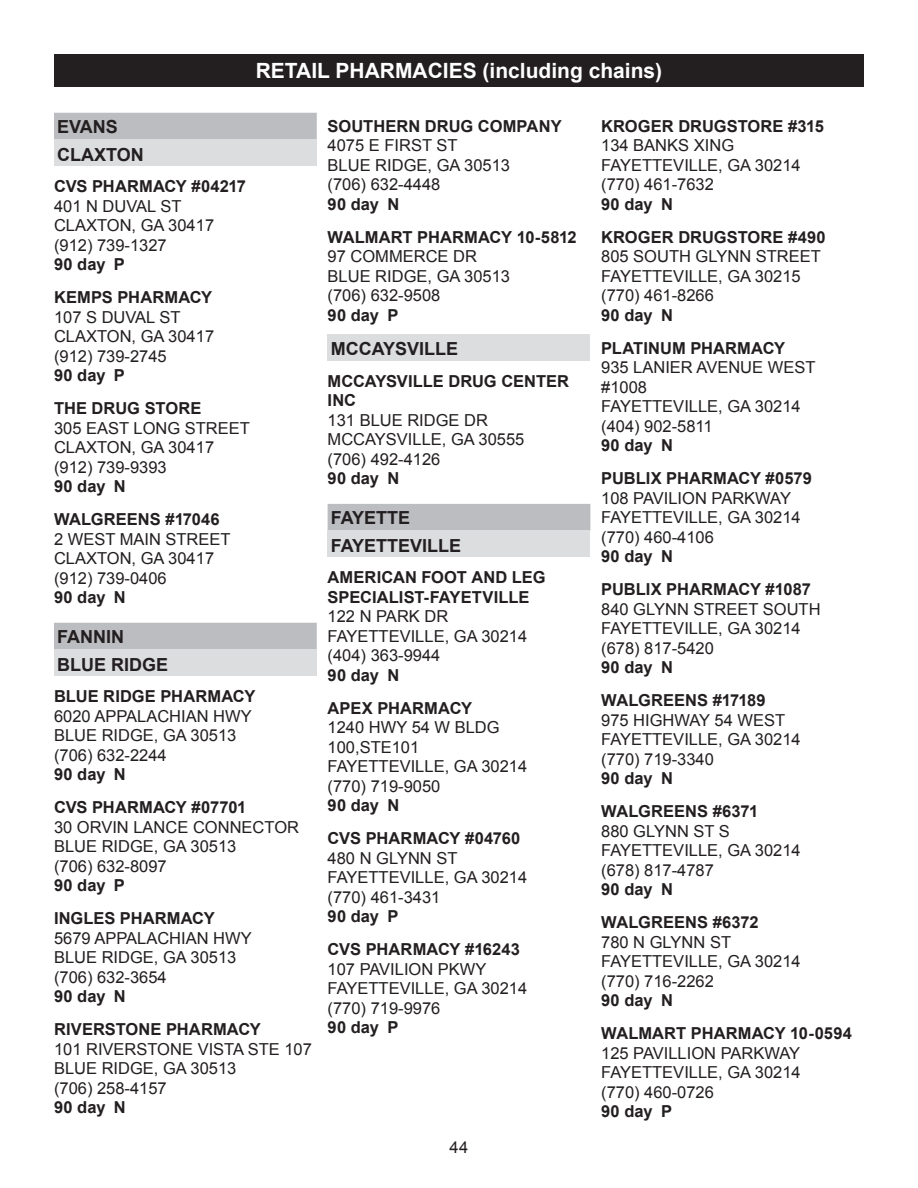
<style>
.page{position:relative;width:918px;height:1188px;background:#fff}
.page>*{position:absolute;margin:0;border:0;box-sizing:border-box;transform-origin:0 0}
.t1{font:700 21px "Arial";color:#fff}
.Listings___CITY_Gray{font:700 18px "Arial";color:#231f20}
.Listings___County_he{font:700 18px "Arial";color:#231f20}
.Listings___ePrescrib{font:16.5px/19.5px "Arial";color:#231f20}
.Listings___Pharmacy{font:700 16.5px/19.5px "Arial";color:#231f20}
.s1{font-weight:700}
</style>
<div class="page">
<div style="left:54px;top:54px;width:810px;height:32px;background:#231f20"></div>
<div style="left:54px;top:113px;width:263px;height:27px;background:#bcbdc0"></div>
<div style="left:54px;top:139px;width:263px;height:27px;background:#dcdddf"></div>
<div style="left:54px;top:623px;width:263px;height:27px;background:#bcbdc0"></div>
<div style="left:54px;top:649px;width:263px;height:27px;background:#dcdddf"></div>
<div style="left:328px;top:334px;width:262px;height:27px;background:#dcdddf"></div>
<div style="left:328px;top:504px;width:262px;height:27px;background:#bcbdc0"></div>
<div style="left:328px;top:531px;width:262px;height:26px;background:#dcdddf"></div>
<p class="t1" style="left:256px;top:57px;width:408px">RETAIL PHARMACIES (including chains)</p>
<p class="Listings___County_he" style="left:57px;top:115px;width:62px">EVANS</p>
<p class="Listings___CITY_Gray" style="left:57px;top:143px;width:88px">CLAXTON</p>
<p class="Listings___Pharmacy" style="left:54px;top:177px;width:194px">CVS PHARMACY #04217</p>
<p class="Listings___ePrescrib" style="left:54px;top:196px;width:162px">401 N DUVAL ST<br>CLAXTON, GA 30417 (912) 739-1327<br><span class="s1">90 day P</span></p>
<p class="Listings___Pharmacy" style="left:54px;top:288px;width:160px">KEMPS PHARMACY</p>
<p class="Listings___ePrescrib" style="left:54px;top:307px;width:162px">107 S DUVAL ST<br>CLAXTON, GA 30417 (912) 739-2745<br><span class="s1">90 day P</span></p>
<p class="Listings___Pharmacy" style="left:54px;top:399px;width:149px">THE DRUG STORE</p>
<p class="Listings___ePrescrib" style="left:54px;top:418px;width:197px">305 EAST LONG STREET<br>CLAXTON, GA 30417 (912) 739-9393<br><span class="s1">90 day N</span></p>
<p class="Listings___Pharmacy" style="left:54px;top:510px;width:167px">WALGREENS #17046</p>
<p class="Listings___ePrescrib" style="left:54px;top:529px;width:178px">2 WEST MAIN STREET<br>CLAXTON, GA 30417 (912) 739-0406<br><span class="s1">90 day N</span></p>
<p class="Listings___County_he" style="left:57px;top:625px;width:68px">FANNIN</p>
<p class="Listings___CITY_Gray" style="left:57px;top:653px;width:113px">BLUE RIDGE</p>
<p class="Listings___Pharmacy" style="left:54px;top:687px;width:203px">BLUE RIDGE PHARMACY</p>
<p class="Listings___ePrescrib" style="left:54px;top:706px;width:199px">6020 APPALACHIAN HWY<br>BLUE RIDGE, GA 30513 (706) 632-2244<br><span class="s1">90 day N</span></p>
<p class="Listings___Pharmacy" style="left:54px;top:798px;width:194px">CVS PHARMACY #07701</p>
<p class="Listings___ePrescrib" style="left:54px;top:817px;width:247px">30 ORVIN LANCE CONNECTOR<br>BLUE RIDGE, GA 30513<br>(706) 632-8097<br><span class="s1">90 day P</span></p>
<p class="Listings___Pharmacy" style="left:54px;top:909px;width:162px">INGLES PHARMACY</p>
<p class="Listings___ePrescrib" style="left:54px;top:928px;width:199px">5679 APPALACHIAN HWY<br>BLUE RIDGE, GA 30513 (706) 632-3654<br><span class="s1">90 day N</span></p>
<p class="Listings___Pharmacy" style="left:54px;top:1020px;width:208px">RIVERSTONE PHARMACY</p>
<p class="Listings___ePrescrib" style="left:54px;top:1039px;width:259px">101 RIVERSTONE VISTA STE 107<br>BLUE RIDGE, GA 30513<br>(706) 258-4157<br><span class="s1">90 day N</span></p>
<p class="Listings___Pharmacy" style="left:328px;top:117px;width:236px">SOUTHERN DRUG COMPANY</p>
<p class="Listings___ePrescrib" style="left:328px;top:136px;width:184px">4075 E FIRST ST<br>BLUE RIDGE, GA 30513 (706) 632-4448<br><span class="s1">90 day N</span></p>
<p class="Listings___Pharmacy" style="left:328px;top:228px;width:251px">WALMART PHARMACY 10-5812</p>
<p class="Listings___ePrescrib" style="left:328px;top:247px;width:184px">97 COMMERCE DR<br>BLUE RIDGE, GA 30513 (706) 632-9508<br><span class="s1">90 day P</span></p>
<p class="Listings___CITY_Gray" style="left:331px;top:337px;width:129px">MCCAYSVILLE</p>
<p class="Listings___Pharmacy" style="left:328px;top:372px;width:243px">MCCAYSVILLE DRUG CENTER<br>INC</p>
<p class="Listings___ePrescrib" style="left:328px;top:411px;width:198px">131 BLUE RIDGE DR<br>MCCAYSVILLE, GA 30555 (706) 492-4126<br><span class="s1">90 day N</span></p>
<p class="Listings___County_he" style="left:331px;top:506px;width:81px">FAYETTE</p>
<p class="Listings___CITY_Gray" style="left:331px;top:534px;width:132px">FAYETTEVILLE</p>
<p class="Listings___Pharmacy" style="left:328px;top:568px;width:220px">AMERICAN FOOT AND LEG<br>SPECIALIST-FAYETVILLE</p>
<p class="Listings___ePrescrib" style="left:328px;top:607px;width:201px">122 N PARK DR<br>FAYETTEVILLE, GA 30214 (404) 363-9944<br><span class="s1">90 day N</span></p>
<p class="Listings___Pharmacy" style="left:328px;top:699px;width:146px">APEX PHARMACY</p>
<p class="Listings___ePrescrib" style="left:328px;top:718px;width:201px">1240 HWY 54 W BLDG<br>100,STE101<br>FAYETTEVILLE, GA 30214 (770) 719-9050<br><span class="s1">90 day N</span></p>
<p class="Listings___Pharmacy" style="left:328px;top:829px;width:194px">CVS PHARMACY #04760</p>
<p class="Listings___ePrescrib" style="left:328px;top:849px;width:201px">480 N GLYNN ST<br>FAYETTEVILLE, GA 30214 (770) 461-3431<br><span class="s1">90 day P</span></p>
<p class="Listings___Pharmacy" style="left:328px;top:940px;width:194px">CVS PHARMACY #16243</p>
<p class="Listings___ePrescrib" style="left:328px;top:960px;width:201px">107 PAVILION PKWY<br>FAYETTEVILLE, GA 30214 (770) 719-9976<br><span class="s1">90 day P</span></p>
<p class="Listings___ePrescrib" style="left:450px;top:1137px;width:20px">44</p>
<p class="Listings___Pharmacy" style="left:601px;top:117px;width:224px">KROGER DRUGSTORE #315</p>
<p class="Listings___ePrescrib" style="left:601px;top:136px;width:201px">134 BANKS XING<br>FAYETTEVILLE, GA 30214 (770) 461-7632<br><span class="s1">90 day N</span></p>
<p class="Listings___Pharmacy" style="left:601px;top:228px;width:226px">KROGER DRUGSTORE #490</p>
<p class="Listings___ePrescrib" style="left:601px;top:247px;width:221px">805 SOUTH GLYNN STREET<br>FAYETTEVILLE, GA 30215 (770) 461-8266<br><span class="s1">90 day N</span></p>
<p class="Listings___Pharmacy" style="left:601px;top:339px;width:186px">PLATINUM PHARMACY</p>
<p class="Listings___ePrescrib" style="left:601px;top:358px;width:216px">935 LANIER AVENUE WEST #1008<br>FAYETTEVILLE, GA 30214 (404) 902-5811<br><span class="s1">90 day N</span></p>
<p class="Listings___Pharmacy" style="left:601px;top:469px;width:212px">PUBLIX PHARMACY #0579</p>
<p class="Listings___ePrescrib" style="left:601px;top:489px;width:201px">108 PAVILION PARKWAY<br>FAYETTEVILLE, GA 30214 (770) 460-4106<br><span class="s1">90 day N</span></p>
<p class="Listings___Pharmacy" style="left:601px;top:580px;width:211px">PUBLIX PHARMACY #1087</p>
<p class="Listings___ePrescrib" style="left:601px;top:600px;width:221px">840 GLYNN STREET SOUTH<br>FAYETTEVILLE, GA 30214 (678) 817-5420<br><span class="s1">90 day N</span></p>
<p class="Listings___Pharmacy" style="left:601px;top:691px;width:166px">WALGREENS #17189</p>
<p class="Listings___ePrescrib" style="left:601px;top:711px;width:201px">975 HIGHWAY 54 WEST<br>FAYETTEVILLE, GA 30214 (770) 719-3340<br><span class="s1">90 day N</span></p>
<p class="Listings___Pharmacy" style="left:601px;top:802px;width:159px">WALGREENS #6371</p>
<p class="Listings___ePrescrib" style="left:601px;top:822px;width:201px">880 GLYNN ST S<br>FAYETTEVILLE, GA 30214 (678) 817-4787<br><span class="s1">90 day N</span></p>
<p class="Listings___Pharmacy" style="left:601px;top:913px;width:159px">WALGREENS #6372</p>
<p class="Listings___ePrescrib" style="left:601px;top:933px;width:201px">780 N GLYNN ST<br>FAYETTEVILLE, GA 30214 (770) 716-2262<br><span class="s1">90 day N</span></p>
<p class="Listings___Pharmacy" style="left:601px;top:1024px;width:252px">WALMART PHARMACY 10-0594</p>
<p class="Listings___ePrescrib" style="left:601px;top:1044px;width:201px">125 PAVILLION PARKWAY<br>FAYETTEVILLE, GA 30214 (770) 460-0726<br><span class="s1">90 day P</span></p>
</div>
